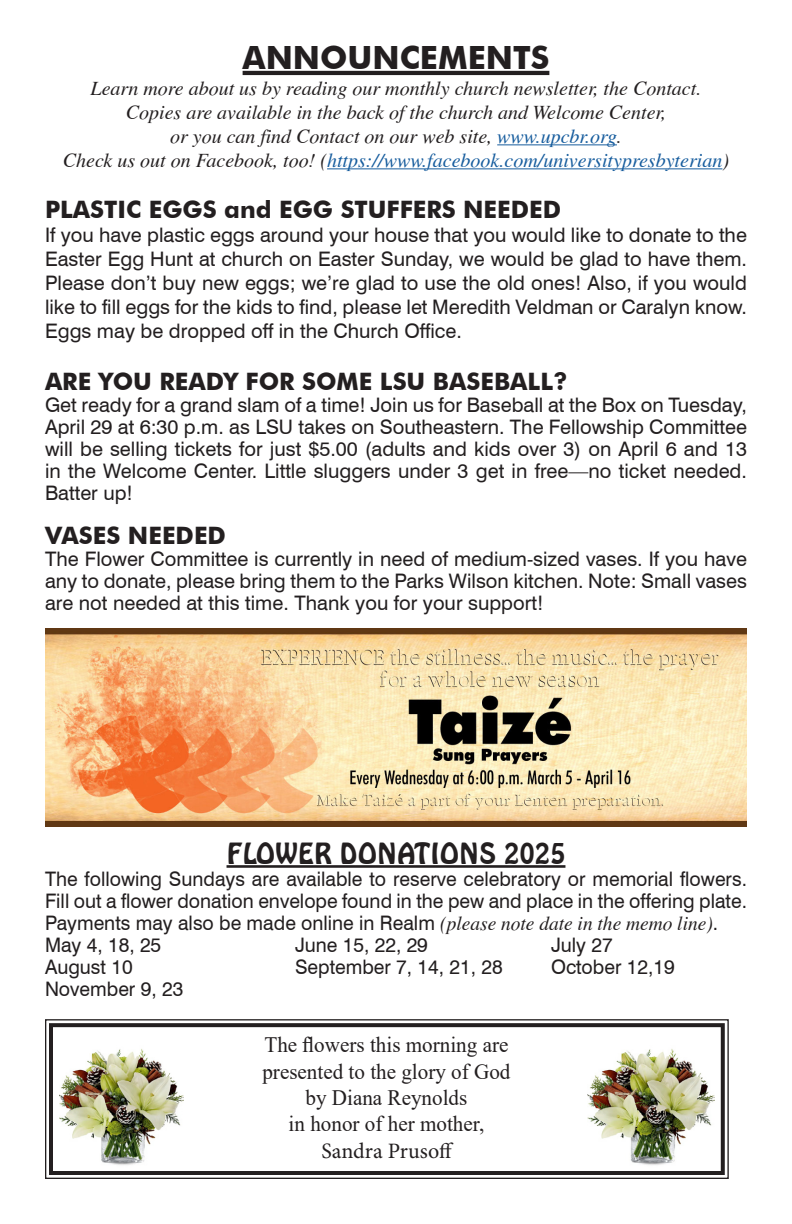
<style>
.page{position:relative;width:792px;height:1224px;background:#fff}
.page>*{position:absolute;margin:0;border:0;box-sizing:border-box;transform-origin:0 0}
.t1{font:700 32px "Futura BT";color:#231f20}
.t2{font:28px "Hobo BT";color:#231f20}
.t3{font:700 24px "Futura BT";color:#231f20}
.t4{font:22px "Times New Roman";color:#231f20;scale:.96 1}
.t5{font:22px "Minion Pro";color:#231f20}
.t6{font:20px/22px "Swiss 721 BT";color:#231f20;text-align:justify}
.t7{font:italic 20px/24px "Times";color:#231f20;text-align:center}
.s1{color:#175d9e}
.s2{font-family:"Times";font-style:italic}
</style>
<div class="page">
<hr style="left:243px;top:71px;width:306px;height:4px;background:#231f20">
<hr style="left:497px;top:144px;width:120px;height:1px;background:#175d9e">
<hr style="left:327px;top:168px;width:395px;height:1px;background:#175d9e">
<hr style="left:227px;top:865px;width:338px;height:3px;background:#231f20">
<svg style="left:45px;top:1019px;width:684px;height:160px"></svg>
<div style="left:49px;top:1023px;width:676px;height:152px;border:4px solid #231f20"></div>
<img style="left:587px;top:1030px;width:128px;height:138px">
<img style="left:59px;top:1030px;width:124px;height:138px">
<img style="left:45px;top:628px;width:702px;height:199px">
<p class="t1" style="left:243px;top:38px;width:308px">ANNOUNCEMENTS</p>
<p class="t7" style="left:63px;top:77px;width:668px">Learn more about us by reading our monthly church newsletter, the Contact.<br>Copies are available in the back of the church and Welcome Center,<br>or you can find Contact on our web site, <span class="s1">www.upcbr.org</span>.<br>Check us out on Facebook, too! (<span class="s1">https://www.facebook.com/universitypresbyterian</span>)</p>
<p class="t3" style="left:45px;top:195px;width:518px">PLASTIC EGGS and EGG STUFFERS NEEDED</p>
<p class="t6" style="left:45px;top:222px;width:704px;line-height:24px">If you have plastic eggs around your house that you would like to donate to the Easter Egg Hunt at church on Easter Sunday, we would be glad to have them.<br>Please don’t buy new eggs; we’re glad to use the old ones! Also, if you would like to fill eggs for the kids to find, please let Meredith Veldman or Caralyn know.<br>Eggs may be dropped off in the Church Office.</p>
<p class="t3" style="left:45px;top:367px;width:524px">ARE YOU READY FOR SOME LSU BASEBALL?</p>
<p class="t6" style="left:45px;top:394px;width:704px">Get ready for a grand slam of a time! Join us for Baseball at the Box on Tuesday, April 29 at 6:30 p.m. as LSU takes on Southeastern. The Fellowship Committee will be selling tickets for just $5.00 (adults and kids over 3) on April 6 and 13 in the Welcome Center. Little sluggers under 3 get in free—no ticket needed.<br>Batter up!</p>
<p class="t3" style="left:45px;top:521px;width:183px">VASES NEEDED</p>
<p class="t6" style="left:45px;top:548px;width:704px">The Flower Committee is currently in need of medium-sized vases. If you have any to donate, please bring them to the Parks Wilson kitchen. Note: Small vases are not needed at this time. Thank you for your support!</p>
<p class="t2" style="left:227px;top:836px;width:340px">FLOWER DONATIONS 2025</p>
<p class="t6" style="left:45px;top:868px;width:704px">The following Sundays are available to reserve celebratory or memorial flowers.<br>Fill out a flower donation envelope found in the pew and place in the offering plate.<br>Payments may also be made online in Realm <span class="s2">(please note date in the memo line)</span>.</p>
<p class="t6" style="left:45px;top:934px;width:118px">May 4, 18, 25</p>
<p class="t6" style="left:295px;top:934px;width:134px">June 15, 22, 29</p>
<p class="t6" style="left:551px;top:934px;width:63px">July 27</p>
<p class="t6" style="left:45px;top:956px;width:89px">August 10</p>
<p class="t6" style="left:295px;top:956px;width:209px">September 7, 14, 21, 28</p>
<p class="t6" style="left:551px;top:956px;width:125px">October 12,19</p>
<p class="t6" style="left:45px;top:978px;width:140px">November 9, 23</p>
<p class="t4" style="left:264px;top:1029px;width:256px">The flowers this morning are</p>
<p class="t4" style="left:262px;top:1056px;width:260px">presented to the glory of God</p>
<p class="t4" style="left:306px;top:1082px;width:170px">by Diana Reynolds</p>
<p class="t4" style="left:289px;top:1108px;width:205px">in honor of her mother,</p>
<p class="t5" style="left:321px;top:1136px;width:134px">Sandra Prusoff</p>
</div>
